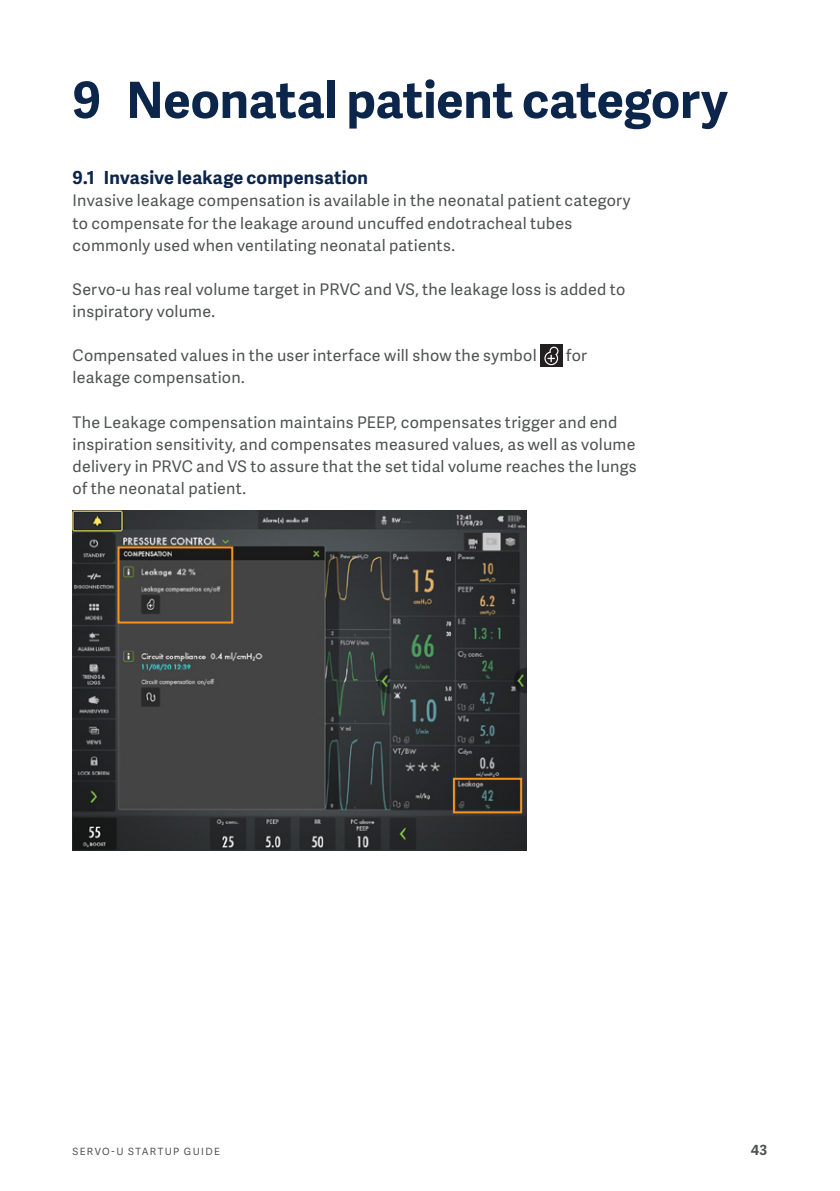
<style>
.page{position:relative;width:840px;height:1191px;background:#fff}
.page>*{position:absolute;margin:0;border:0;box-sizing:border-box;transform-origin:0 0}
.A5_Heading_Adelle_Sa{font:700 50px "Adelle Sans";letter-spacing:-.005em;color:#0c254b}
.A5_Sub-heading_Body{font:700 18px "Adelle Sans";letter-spacing:.01em;color:#0c254b}
.A5_Body_copy_Adelle{font:16px/22.2px "Adelle Sans";letter-spacing:.015em;color:#505353}
.t1{font:700 14px "Adelle Sans";color:#505353}
.t2{font:10px "Adelle Sans";letter-spacing:.135em;color:#505353}
</style>
<div class="page">
<div style="left:540px;top:344px;width:22px;height:23px;background:#231f20"></div>
<svg style="left:544px;top:347px;width:14px;height:18px"></svg>
<img style="left:73px;top:511px;width:453px;height:340px">
<div style="left:117px;top:546px;width:116px;height:77px;border:2px solid #f7931d"></div>
<div style="left:452px;top:778px;width:70px;height:35px;border:2px solid #f7931d"></div>
<p class="A5_Heading_Adelle_Sa" style="left:72px;top:63px;width:656px">9 Neonatal patient category</p>
<p class="A5_Sub-heading_Body" style="left:73px;top:165px;width:297px">9.1 Invasive leakage compensation</p>
<p class="A5_Body_copy_Adelle" style="left:73px;top:189px;width:559px">Invasive leakage compensation is available in the neonatal patient category to compensate for the leakage around uncuffed endotracheal tubes commonly used when ventilating neonatal patients.</p>
<p class="A5_Body_copy_Adelle" style="left:73px;top:278px;width:554px">Servo-u has real volume target in PRVC and VS, the leakage loss is added to inspiratory volume.</p>
<p class="A5_Body_copy_Adelle" style="left:73px;top:344px;width:465px">Compensated values in the user interface will show the symbol</p>
<p class="A5_Body_copy_Adelle" style="left:566px;top:344px;width:22px">for</p>
<p class="A5_Body_copy_Adelle" style="left:73px;top:366px;width:173px">leakage compensation.</p>
<p class="A5_Body_copy_Adelle" style="left:73px;top:410px;width:565px">The Leakage compensation maintains PEEP, compensates trigger and end inspiration sensitivity, and compensates measured values, as well as volume delivery in PRVC and VS to assure that the set tidal volume reaches the lungs of the neonatal patient.</p>
<p class="t2" style="left:73px;top:1144px;width:149px">SERVO-U STARTUP GUIDE</p>
<p class="t1" style="left:750px;top:1139px;width:18px">43</p>
</div>
